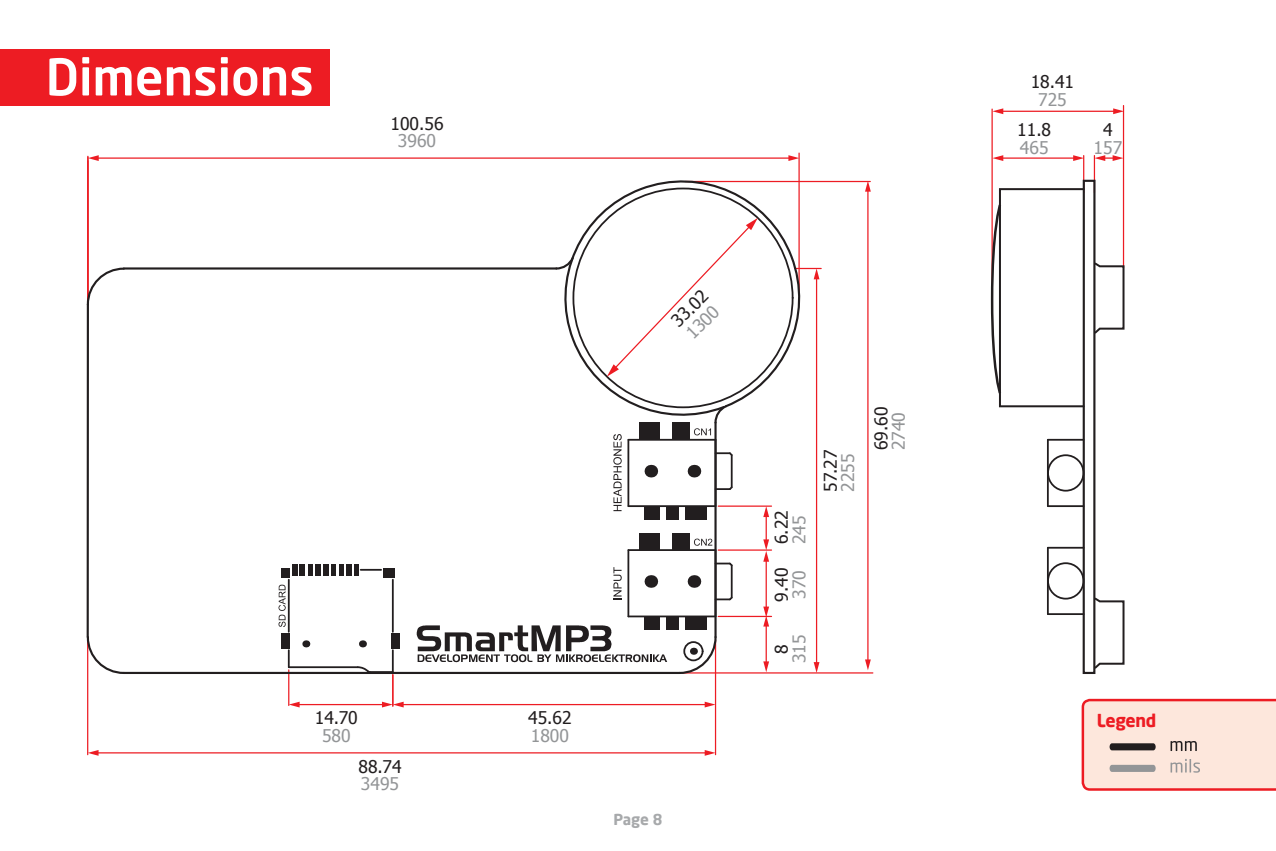
<style>
.page{position:relative;width:1276px;height:851px;background:#fff}
.page>*{position:absolute;margin:0;border:0;box-sizing:border-box;transform-origin:0 0}
.t1{font:500 50px "Neo Sans Pro";color:#fff}
.t2{font:17.5px "Tahoma";color:#221e1f}
.t3{font:17.5px "Tahoma";color:#939597}
.t4{font:700 17.5px "Neo Sans Pro";letter-spacing:-.02em;color:#ed1c23}
.t5{font:700 15px "Neo Sans Pro";color:#a7a9ab}
</style>
<div class="page">
<hr style="left:816px;top:277px;width:1px;height:387px;background:#ed1c23">
<svg style="left:813px;top:662px;width:6px;height:10px"></svg>
<hr style="left:867px;top:190px;width:1px;height:471px;background:#ed1c23">
<svg style="left:865px;top:659px;width:6px;height:11px"></svg>
<svg style="left:865px;top:181px;width:6px;height:11px"></svg>
<hr style="left:87px;top:639px;width:1px;height:115px;background:#ed1c23">
<hr style="left:87px;top:156px;width:1px;height:145px;background:#ed1c23">
<hr style="left:288px;top:669px;width:1px;height:36px;background:#ed1c23">
<hr style="left:392px;top:674px;width:1px;height:32px;background:#ed1c23">
<hr style="left:715px;top:639px;width:1px;height:115px;background:#ed1c23">
<hr style="left:798px;top:153px;width:1px;height:142px;background:#ed1c23">
<hr style="left:991px;top:109px;width:1px;height:177px;background:#ed1c23">
<hr style="left:1083px;top:155px;width:1px;height:38px;background:#ed1c23">
<hr style="left:1093px;top:155px;width:2px;height:38px;background:#ed1c23">
<hr style="left:1123px;top:105px;width:1px;height:163px;background:#ed1c23">
<hr style="left:298px;top:703px;width:86px;height:2px;background:#ed1c23">
<svg style="left:289px;top:701px;width:11px;height:6px"></svg>
<hr style="left:765px;top:624px;width:2px;height:39px;background:#ed1c23">
<svg style="left:763px;top:661px;width:6px;height:11px"></svg>
<hr style="left:1001px;top:157px;width:74px;height:2px;background:#ed1c23">
<svg style="left:992px;top:155px;width:11px;height:6px"></svg>
<svg style="left:1073px;top:155px;width:11px;height:6px"></svg>
<hr style="left:1001px;top:111px;width:114px;height:1px;background:#ed1c23">
<svg style="left:992px;top:108px;width:11px;height:6px"></svg>
<svg style="left:1113px;top:108px;width:10px;height:6px"></svg>
<svg style="left:1094px;top:155px;width:29px;height:6px"></svg>
<hr style="left:765px;top:515px;width:2px;height:26px;background:#ed1c23">
<svg style="left:763px;top:506px;width:6px;height:11px"></svg>
<hr style="left:765px;top:559px;width:2px;height:49px;background:#ed1c23">
<svg style="left:763px;top:539px;width:6px;height:22px"></svg>
<svg style="left:763px;top:606px;width:6px;height:20px"></svg>
<svg style="left:817px;top:268px;width:4px;height:11px"></svg>
<hr style="left:402px;top:703px;width:304px;height:2px;background:#ed1c23">
<svg style="left:382px;top:701px;width:22px;height:6px"></svg>
<svg style="left:704px;top:701px;width:11px;height:6px"></svg>
<hr style="left:682px;top:672px;width:191px;height:1px;background:#ed1c23">
<hr style="left:718px;top:615px;width:53px;height:2px;background:#ed1c23">
<hr style="left:718px;top:549px;width:53px;height:1px;background:#ed1c23">
<hr style="left:718px;top:505px;width:53px;height:1px;background:#ed1c23">
<hr style="left:685px;top:181px;width:185px;height:1px;background:#ed1c23">
<hr style="left:97px;top:752px;width:609px;height:1px;background:#ed1c23">
<svg style="left:88px;top:749px;width:11px;height:6px"></svg>
<svg style="left:704px;top:749px;width:11px;height:6px"></svg>
<hr style="left:97px;top:157px;width:693px;height:2px;background:#ed1c23">
<svg style="left:88px;top:155px;width:11px;height:6px"></svg>
<svg style="left:788px;top:155px;width:11px;height:6px"></svg>
<svg style="left:547px;top:163px;width:270px;height:267px"></svg>
<hr style="left:87px;top:304px;width:2px;height:333px;background:#221e1f">
<div style="left:1082px;top:180px;width:13px;height:494px;border:2px solid #221e1f"></div>
<hr style="left:714px;top:422px;width:2px;height:215px;background:#221e1f">
<hr style="left:124px;top:671px;width:555px;height:3px;background:#221e1f">
<hr style="left:124px;top:267px;width:432px;height:2px;background:#221e1f">
<svg style="left:554px;top:255px;width:21px;height:15px"></svg>
<svg style="left:86px;top:634px;width:40px;height:41px"></svg>
<svg style="left:86px;top:266px;width:40px;height:40px"></svg>
<svg style="left:288px;top:650px;width:2px;height:17px"></svg>
<hr style="left:392px;top:650px;width:2px;height:22px;background:#221e1f">
<hr style="left:288px;top:579px;width:2px;height:52px;background:#221e1f">
<hr style="left:392px;top:579px;width:2px;height:52px;background:#221e1f">
<hr style="left:627px;top:550px;width:2px;height:66px;background:#221e1f">
<hr style="left:731px;top:455px;width:1px;height:32px;background:#221e1f">
<hr style="left:731px;top:565px;width:1px;height:32px;background:#221e1f">
<hr style="left:627px;top:439px;width:2px;height:67px;background:#221e1f">
<hr style="left:289px;top:666px;width:69px;height:2px;background:#221e1f">
<svg style="left:716px;top:595px;width:17px;height:7px"></svg>
<svg style="left:716px;top:561px;width:17px;height:6px"></svg>
<svg style="left:716px;top:484px;width:17px;height:7px"></svg>
<svg style="left:361px;top:569px;width:20px;height:1px"></svg>
<svg style="left:716px;top:450px;width:17px;height:7px"></svg>
<hr style="left:628px;top:615px;width:87px;height:2px;background:#221e1f">
<hr style="left:628px;top:549px;width:87px;height:2px;background:#221e1f">
<hr style="left:628px;top:505px;width:87px;height:2px;background:#221e1f">
<hr style="left:628px;top:439px;width:87px;height:1px;background:#221e1f">
<hr style="left:1047px;top:439px;width:1px;height:67px;background:#221e1f">
<hr style="left:1048px;top:439px;width:35px;height:1px;background:#221e1f">
<hr style="left:1048px;top:505px;width:35px;height:2px;background:#221e1f">
<hr style="left:1047px;top:547px;width:1px;height:67px;background:#221e1f">
<hr style="left:1048px;top:546px;width:35px;height:2px;background:#221e1f">
<hr style="left:1048px;top:613px;width:35px;height:2px;background:#221e1f">
<svg style="left:613px;top:567px;width:9px;height:32px"></svg>
<svg style="left:613px;top:434px;width:9px;height:77px"></svg>
<svg style="left:694px;top:403px;width:35px;height:32px"></svg>
<svg style="left:694px;top:538px;width:18px;height:7px"></svg>
<svg style="left:278px;top:584px;width:8px;height:43px"></svg>
<svg style="left:417px;top:625px;width:250px;height:37px"></svg>
<svg style="left:356px;top:665px;width:36px;height:7px"></svg>
<svg style="left:651px;top:575px;width:1px;height:12px"></svg>
<svg style="left:694px;top:575px;width:1px;height:12px"></svg>
<svg style="left:651px;top:465px;width:1px;height:12px"></svg>
<svg style="left:694px;top:465px;width:1px;height:12px"></svg>
<div style="left:282px;top:568px;width:8px;height:10px;background:#221e1f"></div>
<div style="left:300px;top:564px;width:5px;height:11px;background:#221e1f"></div>
<div style="left:315px;top:564px;width:5px;height:11px;background:#221e1f"></div>
<div style="left:323px;top:564px;width:5px;height:11px;background:#221e1f"></div>
<hr style="left:339px;top:564px;width:4px;height:11px;background:#221e1f">
<div style="left:354px;top:564px;width:5px;height:11px;background:#221e1f"></div>
<div style="left:282px;top:633px;width:8px;height:15px;background:#221e1f"></div>
<div style="left:292px;top:564px;width:5px;height:11px;background:#221e1f"></div>
<hr style="left:308px;top:564px;width:4px;height:11px;background:#221e1f">
<div style="left:346px;top:564px;width:5px;height:11px;background:#221e1f"></div>
<div style="left:331px;top:564px;width:5px;height:11px;background:#221e1f"></div>
<div style="left:383px;top:568px;width:11px;height:10px;background:#221e1f"></div>
<div style="left:685px;top:617px;width:21px;height:12px;background:#221e1f"></div>
<div style="left:666px;top:617px;width:12px;height:12px;background:#221e1f"></div>
<div style="left:666px;top:507px;width:12px;height:12px;background:#221e1f"></div>
<div style="left:685px;top:507px;width:21px;height:12px;background:#221e1f"></div>
<div style="left:673px;top:422px;width:17px;height:17px;background:#221e1f"></div>
<div style="left:391px;top:633px;width:9px;height:15px;background:#221e1f"></div>
<div style="left:673px;top:533px;width:17px;height:16px;background:#221e1f"></div>
<svg style="left:677px;top:634px;width:40px;height:41px"></svg>
<div style="left:644px;top:617px;width:15px;height:12px;background:#221e1f"></div>
<div style="left:644px;top:507px;width:15px;height:12px;background:#221e1f"></div>
<div style="left:640px;top:422px;width:20px;height:17px;background:#221e1f"></div>
<div style="left:640px;top:533px;width:20px;height:16px;background:#221e1f"></div>
<svg style="left:607px;top:218px;width:151px;height:158px"></svg>
<div style="left:999px;top:188px;width:85px;height:219px;border:2px solid #221e1f"></div>
<div style="left:1047px;top:454px;width:37px;height:37px;border:2px solid #221e1f;border-radius:50%"></div>
<div style="left:1047px;top:562px;width:37px;height:37px;border:2px solid #221e1f;border-radius:50%"></div>
<svg style="left:1092px;top:595px;width:33px;height:75px"></svg>
<svg style="left:1092px;top:261px;width:33px;height:74px"></svg>
<svg style="left:990px;top:202px;width:12px;height:193px"></svg>
<div style="left:0;top:50px;width:330px;height:56px;background:#ed1c23"></div>
<svg style="left:1081px;top:698px;width:195px;height:92px;background:#f4d4cb"></svg>
<h1 class="t1" style="left:46px;top:57px;width:270px">Dimensions</h1>
<p class="t2" style="left:390px;top:113px;width:55px">100.56</p>
<p class="t3" style="left:398px;top:131px;width:40px">3960</p>
<p class="t2" style="left:315px;top:707px;width:44px">14.70</p>
<p class="t3" style="left:322px;top:725px;width:30px">580</p>
<p class="t2" style="left:358px;top:756px;width:45px">88.74</p>
<p class="t3" style="left:361px;top:773px;width:40px">3495</p>
<p class="t2" style="left:667px;top:316px;width:45px;rotate:-45deg">33.02</p>
<p class="t3" style="left:682px;top:328px;width:40px;rotate:-45deg">1300</p>
<p class="t2" style="left:528px;top:707px;width:45px">45.62</p>
<p class="t3" style="left:531px;top:725px;width:40px">1800</p>
<p class="t5" style="left:613px;top:813px;width:51px">Page 8</p>
<p class="t2" style="left:771px;top:544px;width:35px;rotate:-90deg">6.22</p>
<p class="t3" style="left:789px;top:544px;width:30px;rotate:-90deg">245</p>
<p class="t2" style="left:771px;top:601px;width:35px;rotate:-90deg">9.40</p>
<p class="t3" style="left:789px;top:598px;width:30px;rotate:-90deg">370</p>
<p class="t2" style="left:771px;top:653px;width:11px;rotate:-90deg">8</p>
<p class="t3" style="left:789px;top:663px;width:30px;rotate:-90deg">315</p>
<p class="t2" style="left:820px;top:492px;width:44px;rotate:-90deg">57.27</p>
<p class="t3" style="left:838px;top:492px;width:40px;rotate:-90deg">2255</p>
<p class="t2" style="left:871px;top:450px;width:45px;rotate:-90deg">69.60</p>
<p class="t3" style="left:888px;top:450px;width:40px;rotate:-90deg">2740</p>
<p class="t2" style="left:1030px;top:72px;width:45px">18.41</p>
<p class="t3" style="left:1038px;top:89px;width:30px">725</p>
<p class="t2" style="left:1017px;top:120px;width:35px">11.8</p>
<p class="t3" style="left:1020px;top:138px;width:30px">465</p>
<p class="t2" style="left:1103px;top:120px;width:11px">4</p>
<p class="t3" style="left:1093px;top:138px;width:30px">157</p>
<p class="t4" style="left:1096px;top:713px;width:61px">Legend</p>
</div>
